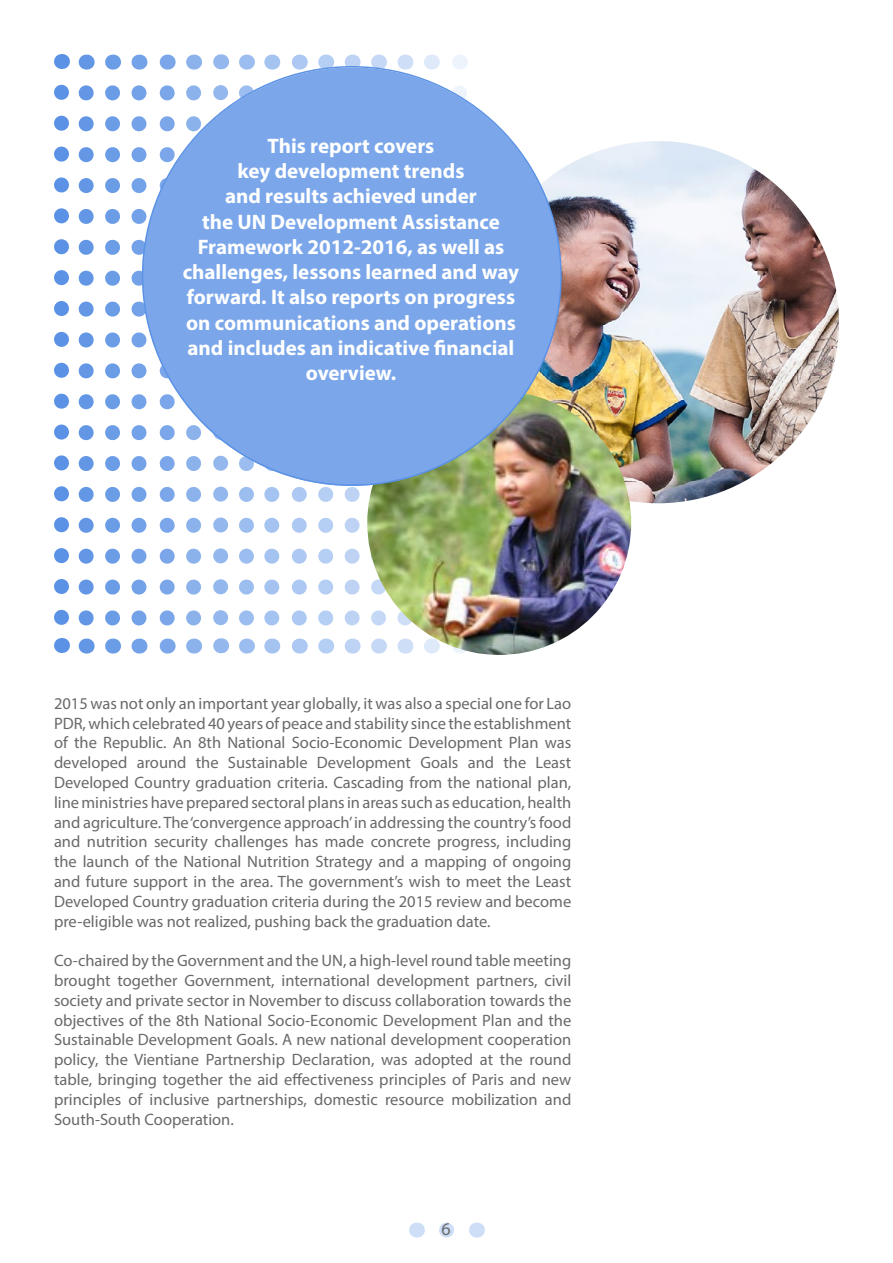
<style>
.page{position:relative;width:893px;height:1263px;background:#fff}
.page>*{position:absolute;margin:0;border:0;box-sizing:border-box;transform-origin:0 0}
.t1{font:700 21px/25.2px "Myriad Pro";color:#fff;text-align:center}
.t2{font:18px "Myriad Pro";color:#696969}
.t3{font:16.5px/19.8px "Myriad Pro";color:#696969;text-align:justify}
</style>
<div class="page">
<svg style="left:446px;top:1222px;width:8px;height:15px"></svg>
<svg style="left:416px;top:1222px;width:1px;height:15px"></svg>
<svg style="left:476px;top:1222px;width:1px;height:15px"></svg>
<svg style="left:213px;top:93px;width:15px;height:533px"></svg>
<svg style="left:221px;top:54px;width:1px;height:15px"></svg>
<svg style="left:221px;top:638px;width:1px;height:15px"></svg>
<svg style="left:160px;top:93px;width:15px;height:533px"></svg>
<svg style="left:167px;top:55px;width:1px;height:15px"></svg>
<svg style="left:167px;top:638px;width:1px;height:15px"></svg>
<svg style="left:292px;top:477px;width:15px;height:149px"></svg>
<svg style="left:299px;top:55px;width:1px;height:15px"></svg>
<svg style="left:299px;top:638px;width:1px;height:15px"></svg>
<svg style="left:264px;top:467px;width:15px;height:159px"></svg>
<svg style="left:272px;top:55px;width:1px;height:15px"></svg>
<svg style="left:272px;top:638px;width:1px;height:15px"></svg>
<svg style="left:239px;top:93px;width:15px;height:533px"></svg>
<svg style="left:246px;top:55px;width:1px;height:15px"></svg>
<svg style="left:246px;top:638px;width:1px;height:15px"></svg>
<svg style="left:186px;top:93px;width:15px;height:533px"></svg>
<svg style="left:194px;top:55px;width:1px;height:15px"></svg>
<svg style="left:194px;top:638px;width:1px;height:15px"></svg>
<svg style="left:318px;top:483px;width:15px;height:143px"></svg>
<svg style="left:326px;top:55px;width:1px;height:13px"></svg>
<svg style="left:326px;top:638px;width:1px;height:15px"></svg>
<svg style="left:345px;top:487px;width:15px;height:139px"></svg>
<svg style="left:352px;top:638px;width:1px;height:15px"></svg>
<svg style="left:397px;top:607px;width:14px;height:19px"></svg>
<svg style="left:405px;top:55px;width:1px;height:15px"></svg>
<svg style="left:405px;top:638px;width:1px;height:15px"></svg>
<svg style="left:431px;top:55px;width:1px;height:15px"></svg>
<svg style="left:431px;top:638px;width:1px;height:15px"></svg>
<svg style="left:371px;top:488px;width:15px;height:138px"></svg>
<svg style="left:379px;top:55px;width:1px;height:13px"></svg>
<svg style="left:379px;top:638px;width:1px;height:15px"></svg>
<svg style="left:460px;top:55px;width:1px;height:14px"></svg>
<svg style="left:54px;top:92px;width:15px;height:533px"></svg>
<svg style="left:62px;top:54px;width:1px;height:15px"></svg>
<svg style="left:62px;top:638px;width:1px;height:15px"></svg>
<svg style="left:79px;top:93px;width:15px;height:533px"></svg>
<svg style="left:86px;top:55px;width:1px;height:15px"></svg>
<svg style="left:86px;top:638px;width:1px;height:15px"></svg>
<svg style="left:105px;top:93px;width:15px;height:533px"></svg>
<svg style="left:113px;top:55px;width:1px;height:15px"></svg>
<svg style="left:113px;top:638px;width:1px;height:15px"></svg>
<svg style="left:131px;top:93px;width:15px;height:533px"></svg>
<svg style="left:139px;top:55px;width:1px;height:15px"></svg>
<svg style="left:139px;top:638px;width:1px;height:15px"></svg>
<img style="left:477px;top:141px;width:362px;height:362px;border-radius:181px">
<img style="left:367px;top:391px;width:264px;height:264px;border-radius:132px">
<div style="left:143px;top:67px;width:418px;height:419px;background:#7ba7ea;border-radius:50%"></div>
<p class="t1" style="left:183px;top:133px;width:338px">This report covers<br>key development trends<br>and results achieved under<br>the UN Development Assistance<br>Framework 2012-2016, as well as challenges, lessons learned and way forward. It also reports on progress on communications and operations and includes an indicative financial overview.</p>
<p class="t3" style="left:54px;top:693px;width:519px">2015 was not only an important year globally, it was also a special one for Lao PDR, which celebrated 40 years of peace and stability since the establishment of the Republic. An 8th National Socio-Economic Development Plan was developed around the Sustainable Development Goals and the Least Developed Country graduation criteria. Cascading from the national plan, line ministries have prepared sectoral plans in areas such as education, health and agriculture. The ‘convergence approach’ in addressing the country’s food and nutrition security challenges has made concrete progress, including the launch of the National Nutrition Strategy and a mapping of ongoing and future support in the area. The government’s wish to meet the Least Developed Country graduation criteria during the 2015 review and become pre-eligible was not realized, pushing back the graduation date.</p>
<p class="t3" style="left:54px;top:950px;width:519px">Co-chaired by the Government and the UN, a high-level round table meeting brought together Government, international development partners, civil society and private sector in November to discuss collaboration towards the objectives of the 8th National Socio-Economic Development Plan and the Sustainable Development Goals. A new national development cooperation policy, the Vientiane Partnership Declaration, was adopted at the round table, bringing together the aid effectiveness principles of Paris and new principles of inclusive partnerships, domestic resource mobilization and South-South Cooperation.</p>
<p class="t2" style="left:441px;top:1218px;width:11px">6</p>
</div>
